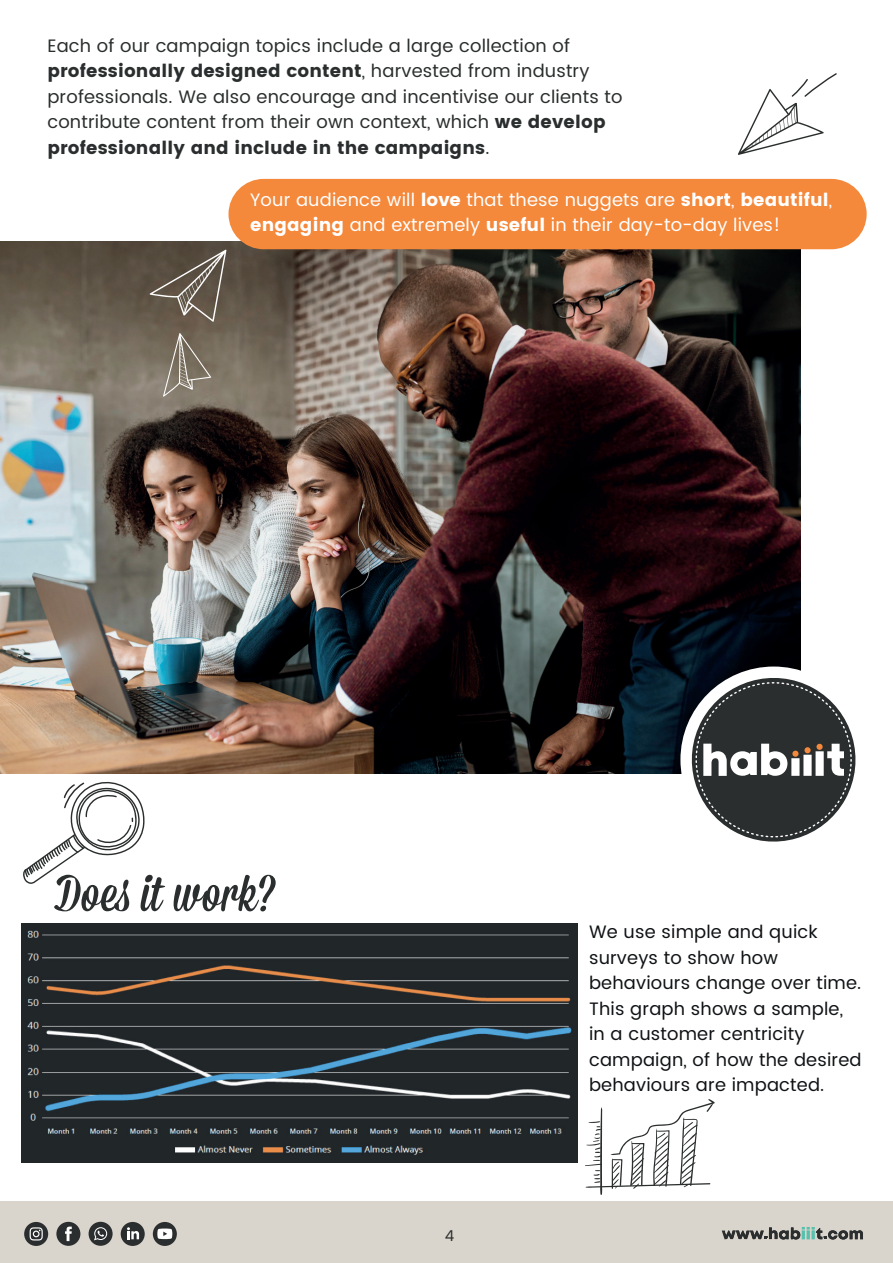
<style>
.page{position:relative;width:893px;height:1263px;background:#fff}
.page>*{position:absolute;margin:0;border:0;box-sizing:border-box;transform-origin:0 0}
.t1{font:51px "Mission Script";letter-spacing:.01em;color:#2b2e2e}
.t2{font:18px/25.5px "Poppins";letter-spacing:.01em;color:#2b2e2e}
.t3{font:18px/25.5px "Poppins";letter-spacing:.01em;color:#101315}
.t4{font:18px/25.5px "Poppins";letter-spacing:.01em;color:#fff}
.t5{font:15px "Poppins";color:#2b2e2e}
.s1{font-style:inherit}
</style>
<div class="page">
<div style="left:0;top:1201px;width:893px;height:62px;background:#d9d4cc"></div>
<img style="left:0;top:241px;width:801px;height:532px">
<div style="left:228px;top:179px;width:639px;height:70px;background:#f4883b;border-radius:35px"></div>
<img style="left:21px;top:923px;width:557px;height:239px">
<div style="left:24px;top:1222px;width:24px;height:24px;background:#2b2e2e;border-radius:50%"></div>
<svg style="left:30px;top:1227px;width:13px;height:13px"></svg>
<div style="left:56px;top:1222px;width:24px;height:24px;background:#2b2e2e;border-radius:50%"></div>
<svg style="left:65px;top:1226px;width:7px;height:15px"></svg>
<div style="left:89px;top:1222px;width:24px;height:24px;background:#2b2e2e;border-radius:50%"></div>
<svg style="left:94px;top:1227px;width:13px;height:13px"></svg>
<div style="left:121px;top:1222px;width:24px;height:24px;background:#2b2e2e;border-radius:50%"></div>
<svg style="left:127px;top:1227px;width:12px;height:12px"></svg>
<div style="left:153px;top:1222px;width:24px;height:24px;background:#2b2e2e;border-radius:50%"></div>
<svg style="left:157px;top:1228px;width:15px;height:11px"></svg>
<svg style="left:680px;top:666px;width:176px;height:176px"></svg>
<svg style="left:23px;top:781px;width:122px;height:103px"></svg>
<svg style="left:585px;top:1099px;width:130px;height:96px"></svg>
<svg style="left:738px;top:73px;width:99px;height:82px"></svg>
<svg style="left:150px;top:250px;width:76px;height:72px"></svg>
<svg style="left:163px;top:333px;width:48px;height:64px"></svg>
<svg style="left:722px;top:1227px;width:141px;height:13px"></svg>
<p class="t2" style="left:47px;top:33px;width:577px">Each of our campaign topics include a large collection of <span class="s1">professionally designed content</span>, harvested from industry professionals. We also encourage and incentivise our clients to contribute content from their own context, which <span class="s1">we develop professionally and include in the campaigns</span>.</p>
<p class="t4" style="left:250px;top:187px;width:583px">Your audience will <span class="s1">love</span> that these nuggets are <span class="s1">short</span>, <span class="s1">beautiful</span>, <span class="s1">engaging</span> and extremely <span class="s1">useful</span> in their day-to-day lives!</p>
<h1 class="t1" style="left:56px;top:863px;width:220px">Does it work?</h1>
<p class="t5" style="left:445px;top:1225px;width:11px">4</p>
<p class="t3" style="left:589px;top:920px;width:274px">We use simple and quick surveys to show how behaviours change over time.<br>This graph shows a sample, in a customer centricity campaign, of how the desired behaviours are impacted.</p>
</div>
